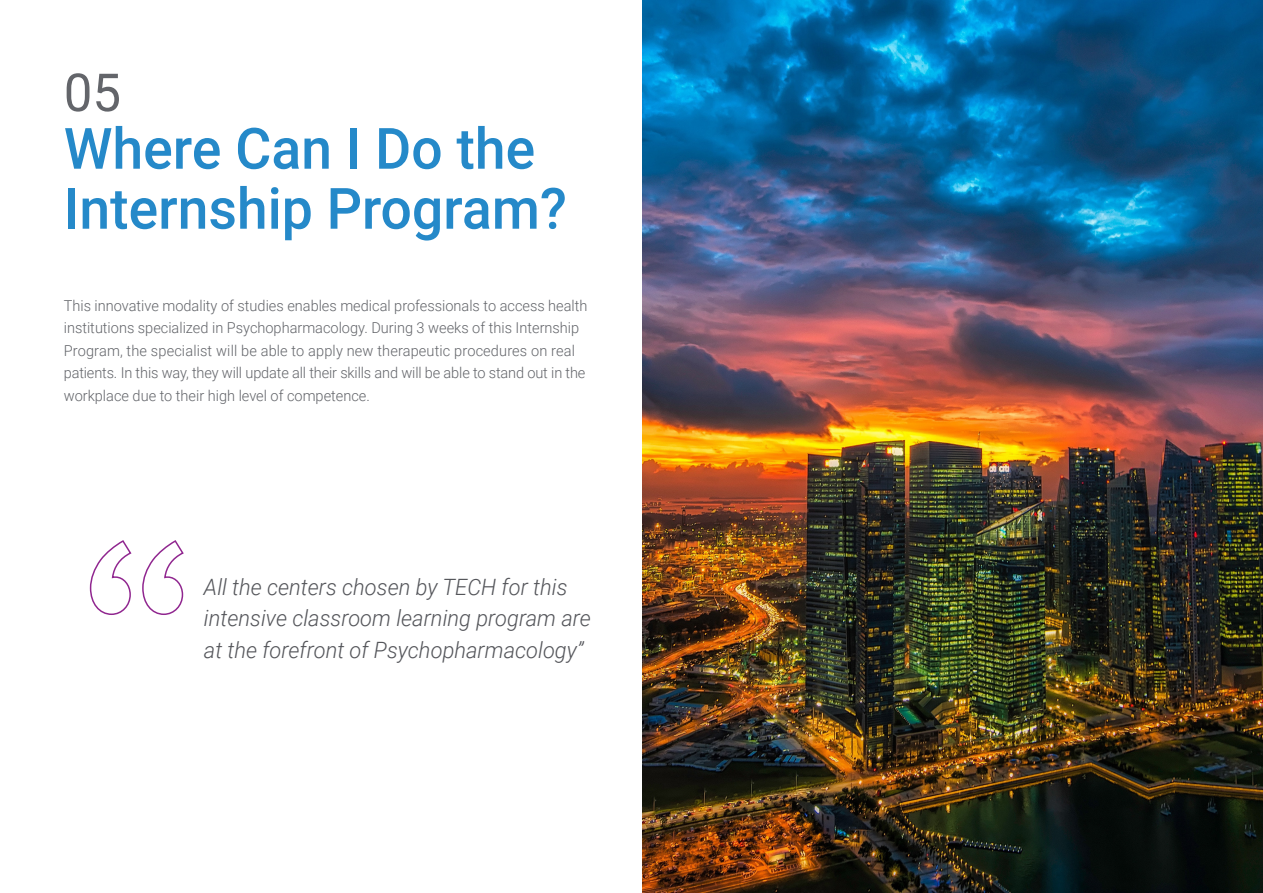
<style>
.page{position:relative;width:1263px;height:893px;background:#fff}
.page>*{position:absolute;margin:0;border:0;box-sizing:border-box;transform-origin:0 0}
.Portadilla{font:500 57px/60px "Roboto";color:#2589c9}
.t1{font:52.5px "Roboto";color:#63656a}
.Destacados{font:italic 300 22.5px/31.5px "Roboto";color:#54555a}
.Texto_Simple{font:300 15px/22.5px "Roboto";color:#63656a}
</style>
<div class="page">
<svg style="left:89px;top:540px;width:95px;height:75px"></svg>
<img style="left:642px;top:0;width:621px;height:893px">
<p class="t1" style="left:64px;top:56px;width:59px">05</p>
<p class="Portadilla" style="left:64px;top:116px;width:504px">Where Can I Do the<br>Internship Program?</p>
<p class="Texto_Simple" style="left:64px;top:293px;width:525px">This innovative modality of studies enables medical professionals to access health institutions specialized in Psychopharmacology. During 3 weeks of this Internship Program, the specialist will be able to apply new therapeutic procedures on real patients. In this way, they will update all their skills and will be able to stand out in the workplace due to their high level of competence.</p>
<p class="Destacados" style="left:204px;top:570px;width:388px">All the centers chosen by TECH for this intensive classroom learning program are at the forefront of Psychopharmacology”</p>
</div>
